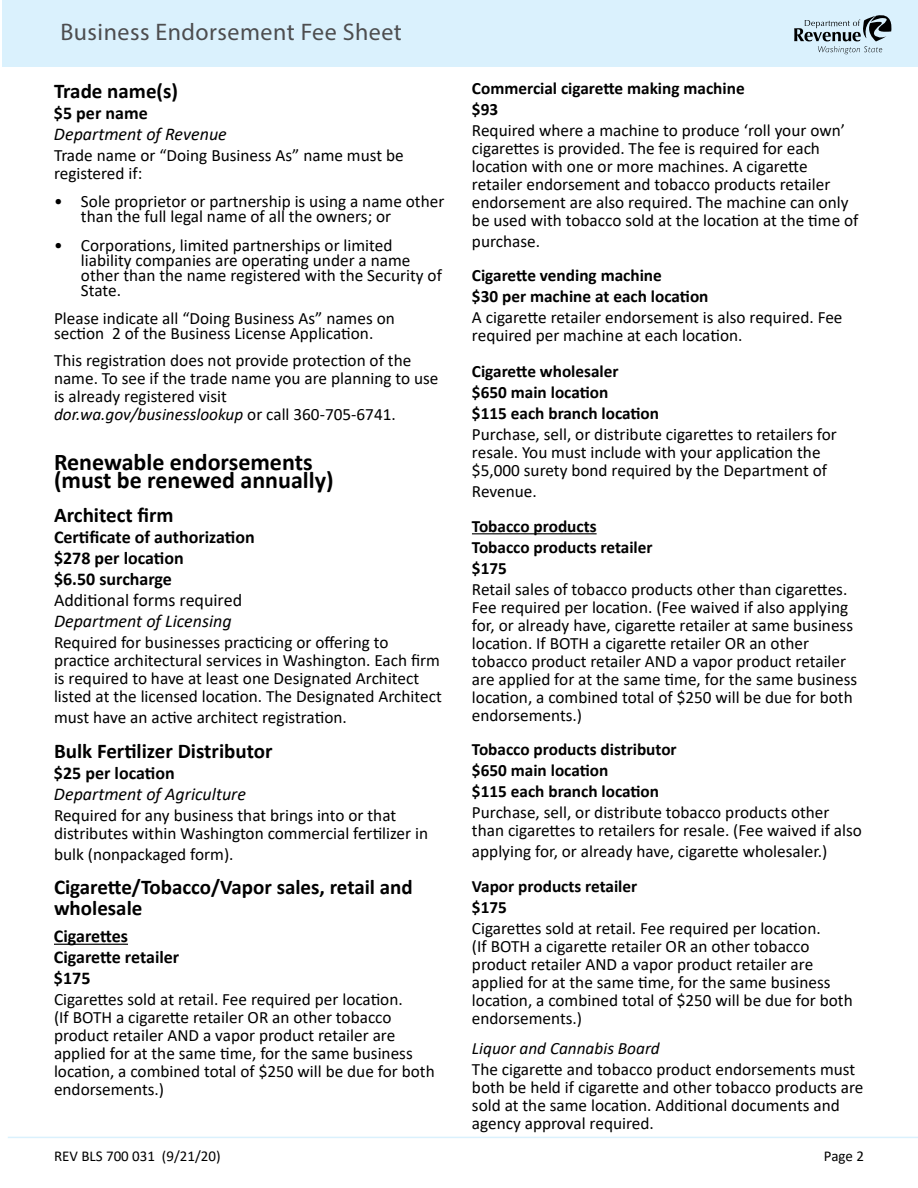
<style>
.page{position:relative;width:918px;height:1188px;background:#fff}
.page>*{position:absolute;margin:0;border:0;box-sizing:border-box;transform-origin:0 0}
.t1{font:700 24px/18px "Calibri";color:#000}
.t2{font:24px "Myriad Pro";letter-spacing:.02em;color:#4d4d4f}
.t3{font:700 21px/21px "Calibri";color:#000}
.t4{font:700 18px/21px "Calibri";color:#000}
.t5{font:italic 18px "Calibri";color:#000}
.t6{font:18px "Calibri";color:#000}
.t7{font:17.25px/18px "Calibri";color:#000}
.t8{font:700 17.25px/21px "Calibri";color:#000}
.t9{font:italic 17.25px "Calibri";color:#000}
.t10{font:15px "Calibri";color:#000}
.s1{font-style:italic}
</style>
<div class="page">
<div style="left:2px;top:0;width:916px;height:66px;background:#daf1fd"></div>
<svg style="left:794px;top:15px;width:98px;height:39px"></svg>
<hr style="left:8px;top:1137px;width:910px;height:1px;background:#daf1fd">
<hr style="left:54px;top:944px;width:74px;height:1px;background:#000">
<hr style="left:472px;top:533px;width:125px;height:1px;background:#000">
<h1 class="t2" style="left:60px;top:17px;width:343px">Business Endorsement Fee Sheet</h1>
<p class="t3" style="left:54px;top:80px;width:126px">Trade name(s)</p>
<p class="t4" style="left:54px;top:102px;width:95px">$5 per name</p>
<p class="t5" style="left:54px;top:121px;width:174px">Department of Revenue</p>
<p class="t7" style="left:54px;top:146px;width:351px">Trade name or “Doing Business As” name must be registered if:</p>
<p class="t7" style="left:81px;top:194px;width:365px;line-height:15px;text-indent:-27px">• Sole proprietor or partnership is using a name other than the full legal name of all the owners; or</p>
<p class="t7" style="left:81px;top:237px;width:362px;line-height:15px;text-indent:-27px">• Corporations, limited partnerships or limited liability companies are operating under a name other than the name registered with the Security of State.</p>
<p class="t7" style="left:54px;top:311px;width:342px;line-height:15px">Please indicate all “Doing Business As” names on section 2 of the Business License Application.</p>
<p class="t7" style="left:54px;top:351px;width:386px">This registration does not provide protection of the name. To see if the trade name you are planning to use is already registered visit<br><span class="s1">dor.wa.gov/businesslookup</span> or call 360-705-6741.</p>
<h1 class="t1" style="left:54px;top:452px;width:281px">Renewable endorsements (must be renewed annually)</h1>
<p class="t3" style="left:54px;top:504px;width:121px">Architect firm</p>
<p class="t4" style="left:54px;top:527px;width:202px">Certificate of authorization $278 per location<br>$6.50 surcharge</p>
<p class="t6" style="left:54px;top:588px;width:190px">Additional forms required</p>
<p class="t5" style="left:54px;top:609px;width:179px">Department of Licensing</p>
<p class="t7" style="left:54px;top:633px;width:389px">Required for businesses practicing or offering to practice architectural services in Washington. Each firm is required to have at least one Designated Architect listed at the licensed location. The Designated Architect</p>
<p class="t7" style="left:54px;top:708px;width:294px">must have an active architect registration.</p>
<p class="t3" style="left:54px;top:740px;width:220px">Bulk Fertilizer Distributor</p>
<p class="t4" style="left:54px;top:762px;width:122px">$25 per location</p>
<p class="t5" style="left:54px;top:781px;width:194px">Department of Agriculture</p>
<p class="t7" style="left:54px;top:806px;width:376px">Required for any business that brings into or that distributes within Washington commercial fertilizer in</p>
<p class="t7" style="left:54px;top:845px;width:181px">bulk (nonpackaged form).</p>
<p class="t3" style="left:54px;top:876px;width:360px">Cigarette/Tobacco/Vapor sales, retail and wholesale</p>
<p class="t4" style="left:54px;top:925px;width:127px">Cigarettes<br>Cigarette retailer $175</p>
<p class="t7" style="left:54px;top:990px;width:382px">Cigarettes sold at retail. Fee required per location.<br>(If BOTH a cigarette retailer OR an other tobacco product retailer AND a vapor product retailer are applied for at the same time, for the same business location, a combined total of $250 will be due for both endorsements.)</p>
<p class="t8" style="left:472px;top:77px;width:274px">Commercial cigarette making machine $93</p>
<p class="t7" style="left:472px;top:121px;width:388px">Required where a machine to produce ‘roll your own’ cigarettes is provided. The fee is required for each location with one or more machines. A cigarette retailer endorsement and tobacco products retailer endorsement are also required. The machine can only be used with tobacco sold at the location at the time of</p>
<p class="t7" style="left:472px;top:232px;width:70px">purchase.</p>
<p class="t8" style="left:472px;top:265px;width:238px">Cigarette vending machine<br>$30 per machine at each location</p>
<p class="t7" style="left:472px;top:308px;width:372px">A cigarette retailer endorsement is also required. Fee required per machine at each location.</p>
<p class="t8" style="left:472px;top:361px;width:189px">Cigarette wholesaler<br>$650 main location<br>$115 each branch location</p>
<p class="t7" style="left:472px;top:425px;width:367px">Purchase, sell, or distribute cigarettes to retailers for resale. You must include with your application the $5,000 surety bond required by the Department of</p>
<p class="t7" style="left:472px;top:482px;width:66px">Revenue.</p>
<p class="t8" style="left:472px;top:515px;width:182px">Tobacco products<br>Tobacco products retailer $175</p>
<p class="t7" style="left:472px;top:580px;width:387px">Retail sales of tobacco products other than cigarettes.<br>Fee required per location. (Fee waived if also applying for, or already have, cigarette retailer at same business location. If BOTH a cigarette retailer OR an other tobacco product retailer AND a vapor product retailer are applied for at the same time, for the same business location, a combined total of $250 will be due for both endorsements.)</p>
<p class="t8" style="left:472px;top:739px;width:206px">Tobacco products distributor $650 main location<br>$115 each branch location</p>
<p class="t7" style="left:472px;top:803px;width:391px">Purchase, sell, or distribute tobacco products other than cigarettes to retailers for resale. (Fee waived if also</p>
<p class="t7" style="left:472px;top:842px;width:357px">applying for, or already have, cigarette wholesaler.)</p>
<p class="t8" style="left:472px;top:875px;width:167px">Vapor products retailer $175</p>
<p class="t7" style="left:472px;top:918px;width:382px">Cigarettes sold at retail. Fee required per location.<br>(If BOTH a cigarette retailer OR an other tobacco product retailer AND a vapor product retailer are applied for at the same time, for the same business location, a combined total of $250 will be due for both endorsements.)</p>
<p class="t9" style="left:472px;top:1036px;width:189px">Liquor and Cannabis Board</p>
<p class="t7" style="left:472px;top:1059px;width:393px">The cigarette and tobacco product endorsements must both be held if cigarette and other tobacco products are sold at the same location. Additional documents and agency approval required.</p>
<p class="t10" style="left:54px;top:1145px;width:168px">REV BLS 700 031 (9/21/20)</p>
<p class="t10" style="left:824px;top:1145px;width:42px">Page 2</p>
</div>
